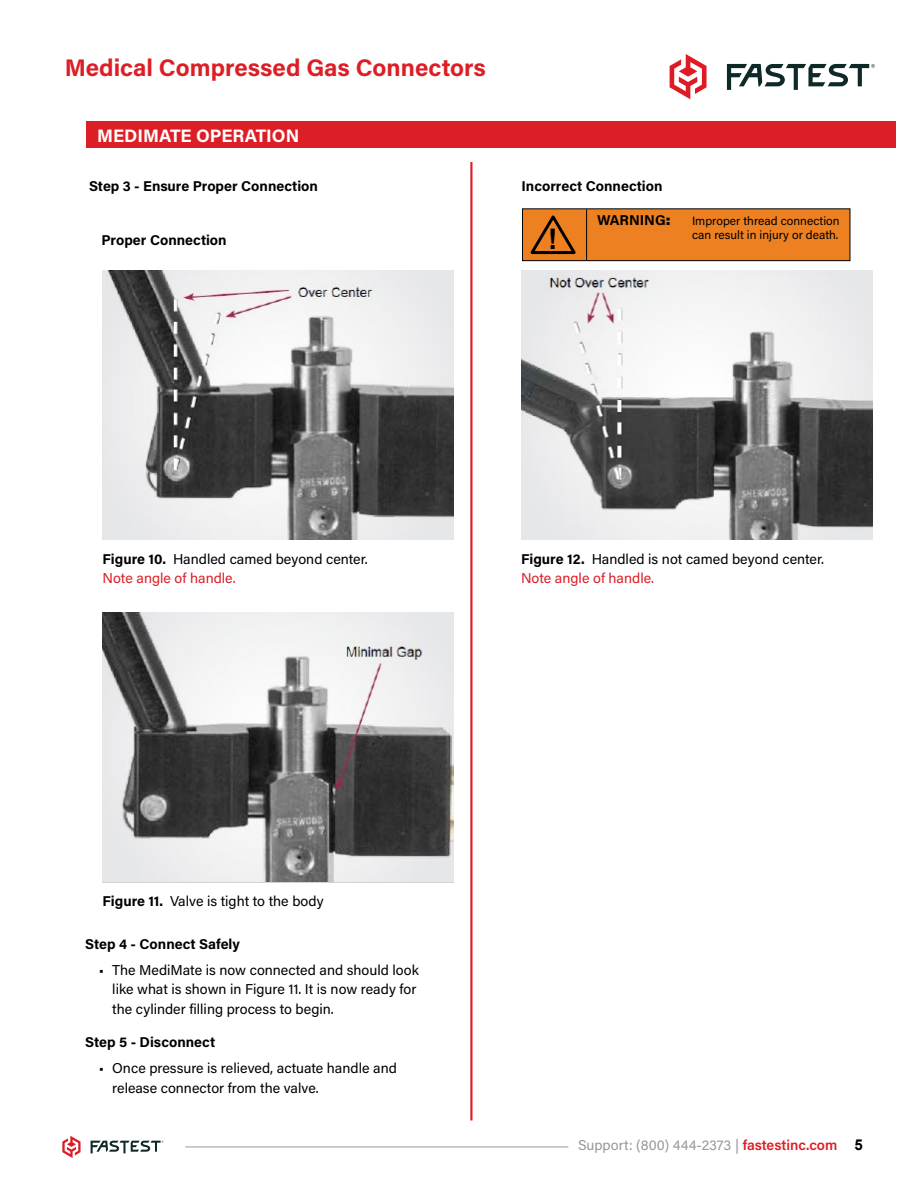
<style>
.page{position:relative;width:918px;height:1188px;background:#fff}
.page>*{position:absolute;margin:0;border:0;box-sizing:border-box;transform-origin:0 0}
.t1{font:700 28.35px "Arial";color:#000}
.t2{font:700 24px "Acumin Pro";color:#dc1f27}
.t3{font:700 18px "Acumin Pro";color:#fff}
.t4{font:700 15px "Arial";color:#000}
.t5{font:14.25px/19.5px "Acumin Pro";color:#000}
.t6{font:700 14.25px "Acumin Pro";color:#000}
.t7{font:14.25px "Acumin Pro";color:#989899}
.t8{font:12px/13.5px "Acumin Pro";color:#000}
.s1{font-family:"Arial";font-weight:900}
.s2{font-weight:700}
.s3{color:#dc1f27}
.s4{font-weight:600;color:#dc1f27}
</style>
<div class="page">
<svg style="left:62px;top:1136px;width:19px;height:22px"></svg>
<svg style="left:91px;top:1141px;width:72px;height:12px"></svg>
<hr style="left:185px;top:1147px;width:383px;height:1px;background:#989899">
<svg style="left:670px;top:54px;width:37px;height:45px"></svg>
<svg style="left:727px;top:64px;width:148px;height:26px"></svg>
<div style="left:86px;top:122px;width:810px;height:26px;background:#dc1f27"></div>
<div style="left:523px;top:209px;width:327px;height:52px;background:#ed8122"></div>
<div style="left:522px;top:208px;width:328px;height:53px;border:1px solid #000"></div>
<hr style="left:586px;top:209px;width:1px;height:51px;background:#000">
<svg style="left:530px;top:215px;width:46px;height:40px"></svg>
<img style="left:103px;top:270px;width:351px;height:270px">
<img style="left:521px;top:270px;width:351px;height:270px">
<img style="left:103px;top:612px;width:351px;height:270px">
<hr style="left:470px;top:162px;width:2px;height:958px;background:#dc1f27">
<h2 class="t2" style="left:65px;top:51px;width:423px">Medical Compressed Gas Connectors</h2>
<p class="t3" style="left:97px;top:123px;width:204px">MEDIMATE OPERATION</p>
<p class="t6" style="left:89px;top:176px;width:230px">Step 3 - Ensure Proper Connection</p>
<p class="t6" style="left:102px;top:230px;width:127px">Proper Connection</p>
<p class="t6" style="left:522px;top:176px;width:142px">Incorrect Connection</p>
<h1 class="t1" style="left:548px;top:219px;width:11px">!</h1>
<p class="t6" style="left:597px;top:210px;width:75px">WARNING<span class="s1">:</span></p>
<p class="t8" style="left:692px;top:214px;width:149px">Improper thread connection can result in injury or death.</p>
<p class="t5" style="left:103px;top:549px;width:267px"><span class="s2">Figure 10.</span> Handled camed beyond center.<br><span class="s3">Note angle of handle.</span></p>
<p class="t5" style="left:521px;top:549px;width:305px"><span class="s2">Figure 12.</span> Handled is not camed beyond center.<br><span class="s3">Note angle of handle.</span></p>
<p class="t5" style="left:103px;top:891px;width:223px"><span class="s2">Figure 11.</span> Valve is tight to the body</p>
<p class="t6" style="left:85px;top:934px;width:156px">Step 4 - Connect Safely</p>
<p class="t5" style="left:112px;top:960px;width:308px;text-indent:-13px">• The MediMate is now connected and should look like what is shown in Figure 11. It is now ready for the cylinder filling process to begin.</p>
<p class="t6" style="left:85px;top:1032px;width:131px">Step 5 - Disconnect</p>
<p class="t5" style="left:112px;top:1058px;width:286px;text-indent:-13px">• Once pressure is relieved, actuate handle and release connector from the valve.</p>
<p class="t7" style="left:578px;top:1135px;width:261px">Support: (800) 444-2373 | <span class="s4">fastestinc.com</span></p>
<p class="t4" style="left:855px;top:1134px;width:10px">5</p>
</div>
